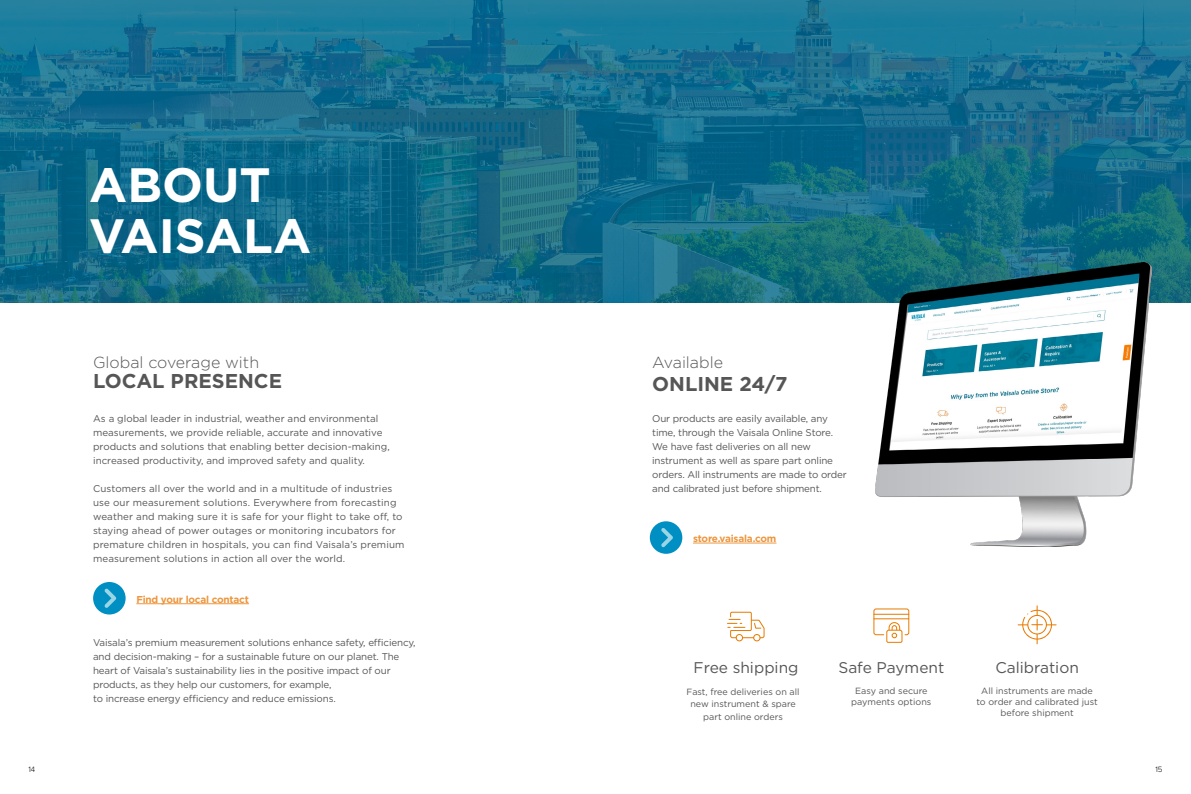
<style>
.page{position:relative;width:1191px;height:794px;background:#fff}
.page>*{position:absolute;margin:0;border:0;box-sizing:border-box;transform-origin:0 0}
.t1{font:700 48.2px/51.6px "Gotham";color:#fff}
.t2{font:700 20px "Gotham";color:#565656}
.t3{font:300 16px "Gotham";color:#565656}
.t4{font:15.5px "Gotham";color:#565656}
.t5{font:700 10px "Gotham";letter-spacing:-.02em;color:#ed963d}
.t6{font:9.8px/14px "Gotham";letter-spacing:-.015em;color:#565656}
.t7{font:9.8px/14px "Gotham";letter-spacing:.01em;color:#565656}
.t8{font:9px/10.8px "Gotham";color:#565656;text-align:center}
.t9{font:300 8px "Proxima Nova";color:#000}
</style>
<div class="page">
<img style="left:0;top:0;width:1191px;height:303px">
<div style="left:93px;top:582px;width:33px;height:32px;background:#008fc2;border-radius:50%"></div>
<svg style="left:104px;top:588px;width:12px;height:20px"></svg>
<hr style="left:136px;top:603px;width:113px;height:1px;background:#ed963d">
<svg style="left:727px;top:611px;width:38px;height:31px"></svg>
<svg style="left:873px;top:608px;width:36px;height:35px"></svg>
<svg style="left:1017px;top:605px;width:39px;height:39px"></svg>
<img style="left:875px;top:262px;width:276px;height:284px">
<div style="left:650px;top:521px;width:32px;height:33px;background:#008fc2;border-radius:50%"></div>
<svg style="left:661px;top:528px;width:12px;height:19px"></svg>
<hr style="left:693px;top:543px;width:83px;height:1px;background:#ed963d">
<h1 class="t1" style="left:89px;top:158px;width:223px">ABOUT<br>VAISALA</h1>
<h3 class="t3" style="left:93px;top:352px;width:167px">Global coverage with</h3>
<h2 class="t2" style="left:93px;top:367px;width:190px">LOCAL PRESENCE</h2>
<p class="t6" style="left:93px;top:411px;width:298px">As a global leader in industrial, weather and environmental measurements, we provide reliable, accurate and innovative products and solutions that enabling better decision-making, increased productivity, and improved safety and quality.</p>
<p class="t7" style="left:93px;top:481px;width:313px">Customers all over the world and in a multitude of industries use our measurement solutions. Everywhere from forecasting weather and making sure it is safe for your flight to take off, to staying ahead of power outages or monitoring incubators for premature children in hospitals, you can find Vaisala’s premium measurement solutions in action all over the world.</p>
<p class="t5" style="left:136px;top:592px;width:114px">Find your local contact</p>
<p class="t6" style="left:93px;top:635px;width:324px">Vaisala’s premium measurement solutions enhance safety, efficiency, and decision-making – for a sustainable future on our planet. The heart of Vaisala’s sustainability lies in the positive impact of our products, as they help our customers, for example,<br>to increase energy efficiency and reduce emissions.</p>
<h3 class="t3" style="left:652px;top:352px;width:72px">Available</h3>
<h2 class="t2" style="left:652px;top:370px;width:137px">ONLINE 24/7</h2>
<p class="t6" style="left:652px;top:411px;width:196px">Our products are easily available, any time, through the Vaisala Online Store.<br>We have fast deliveries on all new instrument as well as spare part online orders. All instruments are made to order and calibrated just before shipment.</p>
<p class="t5" style="left:693px;top:532px;width:85px">store.vaisala.com</p>
<h3 class="t4" style="left:693px;top:657px;width:106px">Free shipping</h3>
<h3 class="t4" style="left:838px;top:657px;width:107px">Safe Payment</h3>
<h3 class="t4" style="left:995px;top:657px;width:85px">Calibration</h3>
<p class="t8" style="left:686px;top:684px;width:114px;line-height:12.9px">Fast, free deliveries on all new instrument &amp; spare part online orders</p>
<p class="t8" style="left:851px;top:685px;width:82px">Easy and secure payments options</p>
<p class="t8" style="left:976px;top:685px;width:123px">All instruments are made to order and calibrated just before shipment</p>
<p class="t9" style="left:28px;top:765px;width:8px">14</p>
<p class="t9" style="left:1155px;top:765px;width:9px">15</p>
</div>
